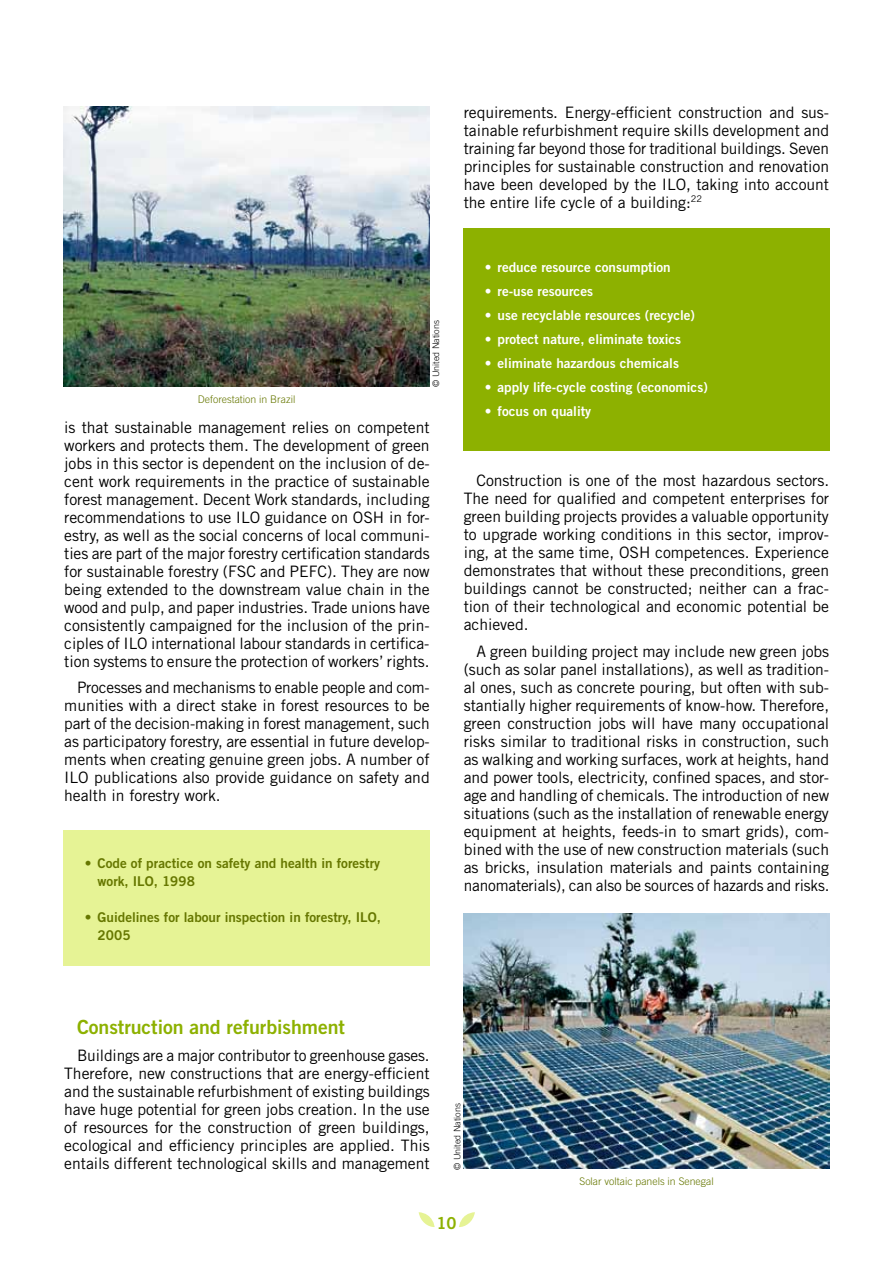
<style>
.page{position:relative;width:893px;height:1263px;background:#fff}
.page>*{position:absolute;margin:0;border:0;box-sizing:border-box;transform-origin:0 0}
.t1{font:19.5px "Trade Gothic LT Std Bd 2";letter-spacing:-.005em;color:#8db100}
.t2{font:16.5px "Trade Gothic LT Std Bd 2";color:#8db100}
.t3{font:15.75px/18px "Trade Gothic LT Std";letter-spacing:-.005em;color:#000;text-align:justify}
.t4{font:13.5px "Trade Gothic LT Std Bd 2";color:#fff}
.t5{font:13.5px/18px "Trade Gothic LT Std Bd 2";color:#670}
.t6{font:300 10.5px "Trade Gothic LT Std";color:#670}
.t7{font:300 9px "Trade Gothic LT Std";color:#000}
</style>
<div class="page">
<svg style="left:419px;top:1212px;width:16px;height:15px"></svg>
<svg style="left:459px;top:1212px;width:16px;height:15px"></svg>
<img style="left:64px;top:106px;width:365px;height:281px">
<div style="left:64px;top:830px;width:366px;height:136px;background:#e6f395"></div>
<div style="left:463px;top:229px;width:367px;height:222px;background:#8db100"></div>
<img style="left:464px;top:914px;width:365px;height:255px">
<p class="t6" style="left:198px;top:393px;width:99px">Deforestation in Brazil</p>
<p class="t7" style="left:431px;top:387px;width:68px;rotate:-90deg">© United Nations</p>
<p class="t3" style="left:64px;top:418px;width:367px">is that sustainable management relies on competent workers and protects them. The development of green jobs in this sector is dependent on the inclusion of de&shy;cent work requirements in the practice of sustainable forest management. Decent Work standards, including recommendations to use ILO guidance on OSH in for&shy;estry, as well as the social concerns of local communi&shy;ties are part of the major forestry certification standards for sustainable forestry (FSC and PEFC). They are now being extended to the downstream value chain in the wood and pulp, and paper industries. Trade unions have consistently campaigned for the inclusion of the prin&shy;ciples of ILO international labour standards in certifica&shy;tion systems to ensure the protection of workers’ rights.</p>
<p class="t3" style="left:64px;top:678px;width:367px;text-indent:13px">Processes and mechanisms to enable people and com&shy;munities with a direct stake in forest resources to be part of the decision-making in forest management, such as participatory forestry, are essential in future develop&shy;ments when creating genuine green jobs. A number of ILO publications also provide guidance on safety and health in forestry work.</p>
<p class="t5" style="left:98px;top:854px;width:284px;text-indent:-13px">• Code of practice on safety and health in forestry work, ILO, 1998</p>
<p class="t5" style="left:98px;top:908px;width:285px;text-indent:-13px">• Guidelines for labour inspection in forestry, ILO,<br>2005</p>
<p class="t3" style="left:464px;top:103px;width:367px">requirements. Energy-efficient construction and sus&shy;tainable refurbishment require skills development and training far beyond those for traditional buildings. Seven principles for sustainable construction and renovation have been developed by the ILO, taking into account the entire life cycle of a building:<sup>22</sup></p>
<p class="t4" style="left:485px;top:259px;width:188px">• reduce resource consumption</p>
<p class="t4" style="left:485px;top:283px;width:110px">• re-use resources</p>
<p class="t4" style="left:485px;top:307px;width:212px">• use recyclable resources (recycle)</p>
<p class="t4" style="left:485px;top:331px;width:198px">• protect nature, eliminate toxics</p>
<p class="t4" style="left:485px;top:355px;width:196px">• eliminate hazardous chemicals</p>
<p class="t4" style="left:485px;top:379px;width:225px">• apply life-cycle costing (economics)</p>
<p class="t4" style="left:485px;top:403px;width:108px">• focus on quality</p>
<p class="t3" style="left:464px;top:471px;width:367px;text-indent:13px">Construction is one of the most hazardous sectors.<br>The need for qualified and competent enterprises for green building projects provides a valuable opportunity to upgrade working conditions in this sector, improv&shy;ing, at the same time, OSH competences. Experience demonstrates that without these preconditions, green buildings cannot be constructed; neither can a frac&shy;tion of their technological and economic potential be achieved.</p>
<p class="t3" style="left:464px;top:642px;width:367px;text-indent:13px">A green building project may include new green jobs (such as solar panel installations), as well as tradition&shy;al ones, such as concrete pouring, but often with sub&shy;stantially higher requirements of know-how. Therefore, green construction jobs will have many occupational risks similar to traditional risks in construction, such as walking and working surfaces, work at heights, hand and power tools, electricity, confined spaces, and stor&shy;age and handling of chemicals. The introduction of new situations (such as the installation of renewable energy equipment at heights, feeds-in to smart grids), com&shy;bined with the use of new construction materials (such as bricks, insulation materials and paints containing nanomaterials), can also be sources of hazards and risks.</p>
<p class="t1" style="left:77px;top:1015px;width:270px">Construction and refurbishment</p>
<p class="t3" style="left:64px;top:1046px;width:367px;text-indent:13px">Buildings are a major contributor to greenhouse gases.<br>Therefore, new constructions that are energy-efficient and the sustainable refurbishment of existing buildings have huge potential for green jobs creation. In the use of resources for the construction of green buildings, ecological and efficiency principles are applied. This entails different technological skills and management</p>
<p class="t7" style="left:452px;top:1170px;width:68px;rotate:-90deg">© United Nations</p>
<p class="t6" style="left:579px;top:1175px;width:136px">Solar voltaic panels in Senegal</p>
<p class="t2" style="left:436px;top:1213px;width:22px">10</p>
</div>
